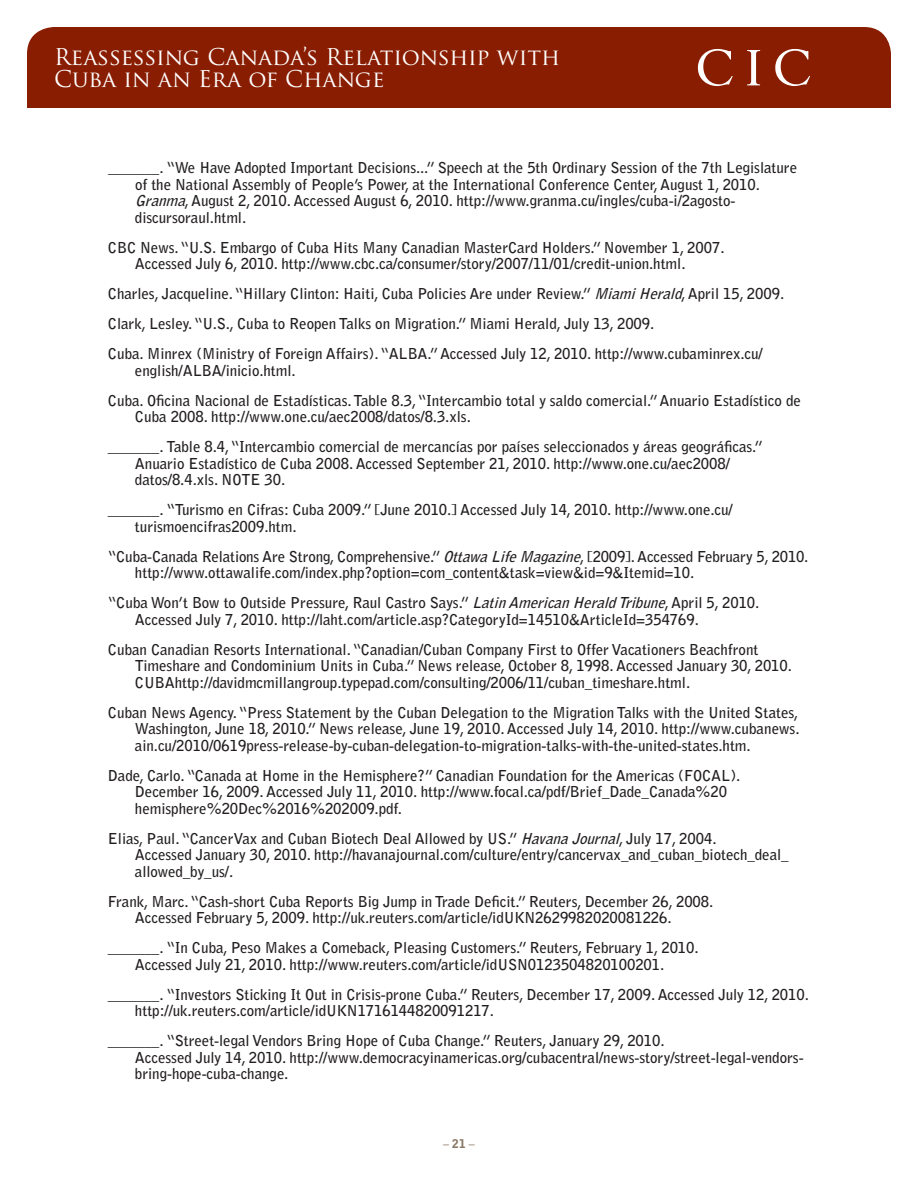
<style>
.page{position:relative;width:918px;height:1188px;background:#fff}
.page>*{position:absolute;margin:0;border:0;box-sizing:border-box;transform-origin:0 0}
.t1{font:22.5px/22.5px "Trajan Pro";color:#fff}
.t2{font:700 15px/16.5px "Bell Gothic Std";letter-spacing:-.005em;color:#231f20}
.t3{font:700 12px "Bell Gothic Std";color:#8a7966}
.s1{font-style:italic}
.s2{font-weight:900}
</style>
<div class="page">
<div style="left:27px;top:27px;width:864px;height:81px;background:#891d02"></div>
<svg style="left:698px;top:49px;width:35px;height:37px"></svg>
<svg style="left:747px;top:50px;width:13px;height:35px"></svg>
<svg style="left:775px;top:49px;width:35px;height:37px"></svg>
<h1 class="t1" style="left:54px;top:45px;width:508px">Reassessing Canada’s Relationship with<br>Cuba in an Era of Change</h1>
<p class="t2" style="left:135px;top:160px;width:664px;text-indent:-27px">_______. “We Have Adopted Important Decisions...” Speech at the 5th Ordinary Session of the 7th Legislature of the National Assembly of People’s Power, at the International Conference Center, August 1, 2010.<br><span class="s1">Granma</span>, August 2, 2010. Accessed August 6, 2010. http://www.granma.cu/ingles/cuba-i/2agosto&shy;discursoraul.html.</p>
<p class="t2" style="left:135px;top:239px;width:591px;text-indent:-27px">CBC News. “U.S. Embargo of Cuba Hits Many Canadian MasterCard Holders.” November 1, 2007.<br>Accessed July 6, 2010. http://www.cbc.ca/consumer/story/2007/11/01/credit-union.html.</p>
<p class="t2" style="left:108px;top:279px;width:678px;line-height:30px">Charles, Jacqueline. “Hillary Clinton: Haiti, Cuba Policies Are under Review.” <span class="s1">MiamiHerald</span>, April 15, 2009.<br>Clark, Lesley. “U.S., Cuba to Reopen Talks on Migration.” Miami Herald, July 13, 2009.<br>Cuba. Minrex (Ministry of Foreign Affairs). “ALBA.” Accessed July 12, 2010. http://www.cubaminrex.cu/</p>
<p class="t2" style="left:108px;top:355px;width:694px;line-height:30px;text-indent:27px">english/ALBA/inicio.html.<br>Cuba. Oficina Nacional de Estadísticas. Table 8.3, “Intercambio total y saldo comercial.” Anuario Estadístico de</p>
<p class="t2" style="left:108px;top:402px;width:657px;line-height:30px;text-indent:27px">Cuba 2008. http://www.one.cu/aec2008/datos/8.3.xls.<br>_______. Table 8.4, “Intercambio comercial de mercancías por países seleccionados y áreas geográficas.”</p>
<p class="t2" style="left:135px;top:455px;width:596px">Anuario Estadístico de Cuba 2008. Accessed September 21, 2010. http://www.one.cu/aec2008/ datos/8.4.xls. NOTE 30.</p>
<p class="t2" style="left:135px;top:502px;width:599px;text-indent:-27px">_______. “Turismo en Cifras: Cuba 2009.” [June 2010.] Accessed July 14, 2010. http://www.one.cu/ turismoencifras2009.htm.</p>
<p class="t2" style="left:135px;top:548px;width:675px;text-indent:-27px">“Cuba-Canada Relations Are Strong, Comprehensive.” <span class="s1">OttawaLifeMagazine</span>, [2009]. Accessed February 5, 2010. http://www.ottawalife.com/index.php?option=com_content&amp;task=view&amp;id=9&amp;Itemid=10.</p>
<p class="t2" style="left:135px;top:595px;width:626px;text-indent:-27px">“Cuba Won’t Bow to Outside Pressure, Raul Castro Says.” <span class="s1">LatinAmericanHeraldTribune</span>, April 5, 2010.<br>Accessed July 7, 2010. http://laht.com/article.asp?CategoryId=14510&amp;ArticleId=354769.</p>
<p class="t2" style="left:135px;top:641px;width:659px;text-indent:-27px">Cuban Canadian Resorts International. “Canadian/Cuban Company First to Offer Vacationers Beachfront<br>Timeshare and Condominium Units in Cuba.” News release, October 8, 1998. Accessed January 30, 2010.<br>CUBAhttp://davidmcmillangroup.typepad.com/consulting/2006/11/cuban_timeshare.html.</p>
<p class="t2" style="left:135px;top:704px;width:666px;text-align:justify;text-indent:-27px">Cuban News Agency. “Press Statement by the Cuban Delegation to the Migration Talks with the United States, Washington, June 18, 2010.” News release, June 19, 2010. Accessed July 14, 2010. http://www.cubanews. ain.cu/2010/0619press-release-by-cuban-delegation-to-migration-talks-with-the-united-states.htm.</p>
<p class="t2" style="left:135px;top:767px;width:607px;text-indent:-27px">Dade, Carlo. “Canada at Home in the Hemisphere?” Canadian Foundation for the Americas (FOCAL).<br>December 16, 2009. Accessed July 11, 2010. http://www.focal.ca/pdf/Brief_Dade_Canada%20 hemisphere%20Dec%2016%202009.pdf.</p>
<p class="t2" style="left:135px;top:830px;width:655px;text-indent:-27px">Elias, Paul. “CancerVax and Cuban Biotech Deal Allowed by US.” <span class="s1">HavanaJournal</span>, July 17, 2004.<br>Accessed January 30, 2010. http://havanajournal.com/culture/entry/cancervax_and_cuban_biotech_deal_ allowed_by_us/.</p>
<p class="t2" style="left:135px;top:893px;width:580px;text-indent:-27px">Frank, Marc. “Cash-short Cuba Reports Big Jump in Trade Deficit.” Reuters, December 26, 2008.<br>Accessed February 5, 2009. http://uk.reuters.com/article/idUKN2629982020081226.</p>
<p class="t2" style="left:108px;top:940px;width:592px;text-align:center">_______. “In Cuba, Peso Makes a Comeback, Pleasing Customers.” Reuters, February 1, 2010.<br>Accessed July 21, 2010. http://www.reuters.com/article/idUSN0123504820100201.</p>
<p class="t2" style="left:135px;top:986px;width:675px;text-indent:-27px">_______. “Investors Sticking It Out in Crisis-prone Cuba.” Reuters, December 17, 2009. Accessed July 12, 2010. http://uk.reuters.com/article/idUKN1716144820091217.</p>
<p class="t2" style="left:135px;top:1033px;width:670px;text-indent:-27px">_______. “Street-legal Vendors Bring Hope of Cuba Change.” Reuters, January 29, 2010.<br>Accessed July 14, 2010. http://www.democracyinamericas.org/cubacentral/news-story/street-legal-vendors&shy;bring-hope-cuba-change.</p>
<p class="t3" style="left:443px;top:1136px;width:33px">– <span class="s2">21</span> –</p>
</div>
